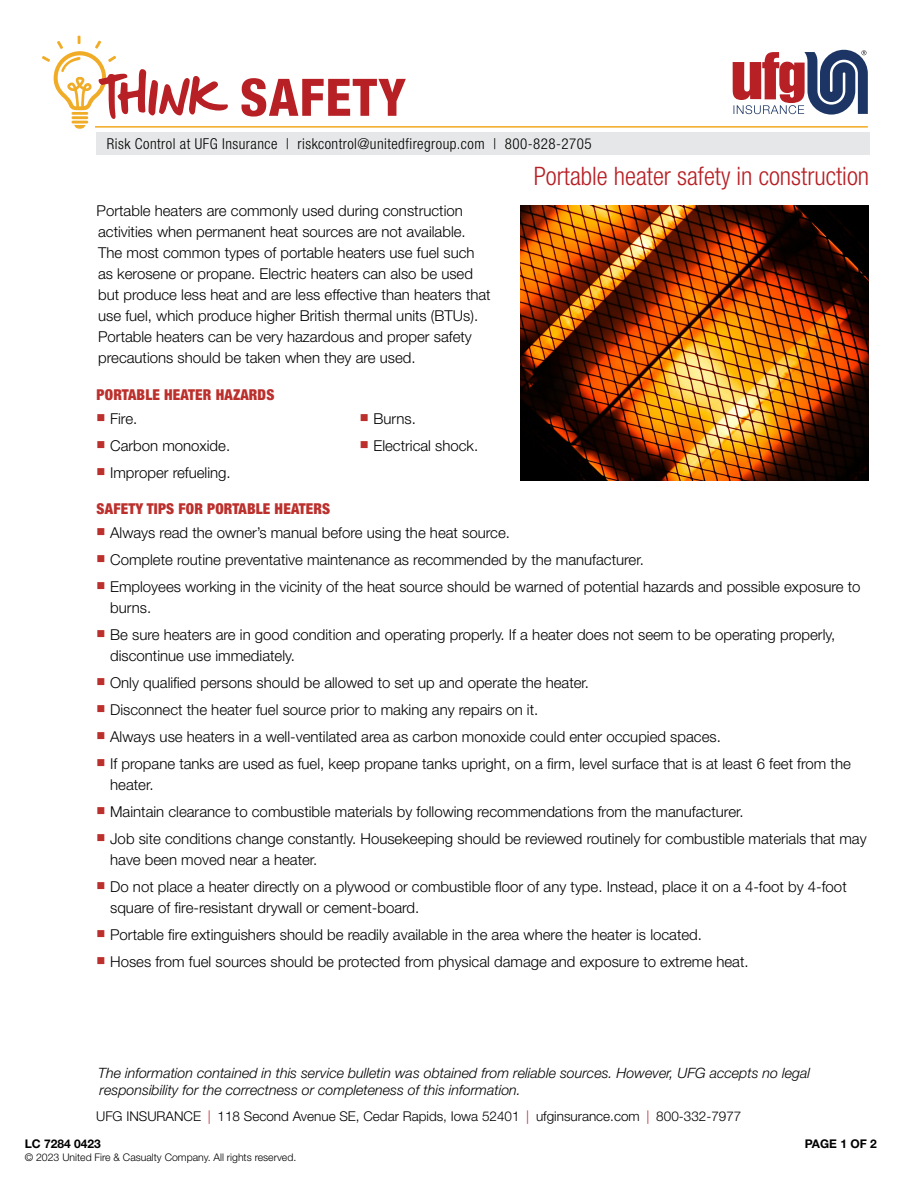
<style>
.page{position:relative;width:918px;height:1188px;background:#fff}
.page>*{position:absolute;margin:0;border:0;box-sizing:border-box;transform-origin:0 0}
.t1{font:800 condensed 51.75px "Helvetica Neue LT Std";letter-spacing:.02em;color:#b72025}
.t2{font:300 condensed 25.5px "Helvetica Neue LT Std";color:#b72025}
.t3{font:300 15px/21px "Helvetica Neue LT Std";color:#000}
.t4{font:300 condensed 15px "Helvetica Neue LT Std";letter-spacing:.03em;color:#000}
.t5{font:900 condensed 15px "Helvetica Neue LT Std";letter-spacing:.01em;color:#bb302c}
.t6{font:italic 300 14.25px/16.5px "Helvetica Neue LT Std";color:#000}
.t7{font:300 13.5px "Helvetica Neue LT Std";color:#000}
.t8{font:700 12px "Helvetica Neue LT Std";color:#000}
.t9{font:300 10.5px "Helvetica Neue LT Std";color:#000}
.s1{font-family:"DK More Or Less";font-weight:400;font-stretch:normal;font-size:57.9px}
.s2{color:#bb302c}
.s3{color:#b72025}
</style>
<div class="page">
<svg style="left:42px;top:36px;width:74px;height:93px"></svg>
<hr style="left:95px;top:126px;width:773px;height:2px;background:#f1ac27">
<svg style="left:733px;top:50px;width:135px;height:65px"></svg>
<div style="left:96px;top:133px;width:773px;height:22px;background:#e6e7e8"></div>
<img style="left:521px;top:206px;width:347px;height:274px">
<h1 class="t1" style="left:97px;top:65px;width:310px"><span class="s1">Think</span> SAFETY</h1>
<p class="t4" style="left:107px;top:135px;width:486px">Risk Control at UFG Insurance | riskcontrol@unitedfiregroup.com | 800-828-2705</p>
<p class="t3" style="left:97px;top:200px;width:396px">Portable heaters are commonly used during construction activities when permanent heat sources are not available.<br>The most common types of portable heaters use fuel such as kerosene or propane. Electric heaters can also be used but produce less heat and are less effective than heaters that use fuel, which produce higher British thermal units (BTUs).<br>Portable heaters can be very hazardous and proper safety precautions should be taken when they are used.</p>
<p class="t5" style="left:97px;top:385px;width:179px">PORTABLE HEATER HAZARDS</p>
<p class="t3" style="left:97px;top:408px;width:42px"><span class="s2">■</span> Fire.</p>
<p class="t3" style="left:97px;top:435px;width:135px"><span class="s2">■</span> Carbon monoxide.</p>
<p class="t3" style="left:97px;top:462px;width:136px"><span class="s2">■</span> Improper refueling.</p>
<p class="t3" style="left:360px;top:408px;width:58px"><span class="s2">■</span> Burns.</p>
<p class="t3" style="left:360px;top:435px;width:120px"><span class="s2">■</span> Electrical shock.</p>
<h2 class="t2" style="left:534px;top:161px;width:337px">Portable heater safety in construction</h2>
<p class="t5" style="left:97px;top:499px;width:235px">SAFETY TIPS FOR PORTABLE HEATERS</p>
<p class="t3" style="left:97px;top:522px;width:415px"><span class="s2">■</span> Always read the owner’s manual before using the heat source.</p>
<p class="t3" style="left:97px;top:549px;width:549px"><span class="s2">■</span> Complete routine preventative maintenance as recommended by the manufacturer.</p>
<p class="t3" style="left:110px;top:576px;width:752px;text-indent:-14px"><span class="s2">■</span> Employees working in the vicinity of the heat source should be warned of potential hazards and possible exposure to burns.</p>
<p class="t3" style="left:110px;top:624px;width:727px;text-indent:-14px"><span class="s2">■</span> Be sure heaters are in good condition and operating properly. If a heater does not seem to be operating properly, discontinue use immediately.</p>
<p class="t3" style="left:97px;top:672px;width:494px"><span class="s2">■</span> Only qualified persons should be allowed to set up and operate the heater.</p>
<p class="t3" style="left:97px;top:699px;width:443px"><span class="s2">■</span> Disconnect the heater fuel source prior to making any repairs on it.</p>
<p class="t3" style="left:97px;top:726px;width:626px"><span class="s2">■</span> Always use heaters in a well-ventilated area as carbon monoxide could enter occupied spaces.</p>
<p class="t3" style="left:110px;top:753px;width:742px;text-indent:-14px"><span class="s2">■</span> If propane tanks are used as fuel, keep propane tanks upright, on a firm, level surface that is at least 6 feet from the heater.</p>
<p class="t3" style="left:97px;top:801px;width:648px"><span class="s2">■</span> Maintain clearance to combustible materials by following recommendations from the manufacturer.</p>
<p class="t3" style="left:110px;top:828px;width:758px;text-indent:-14px"><span class="s2">■</span> Job site conditions change constantly. Housekeeping should be reviewed routinely for combustible materials that may have been moved near a heater.</p>
<p class="t3" style="left:110px;top:876px;width:738px;text-indent:-14px"><span class="s2">■</span> Do not place a heater directly on a plywood or combustible floor of any type. Instead, place it on a 4-foot by 4-foot square of fire-resistant drywall or cement-board.</p>
<p class="t3" style="left:97px;top:924px;width:607px"><span class="s2">■</span> Portable fire extinguishers should be readily available in the area where the heater is located.</p>
<p class="t3" style="left:97px;top:951px;width:654px"><span class="s2">■</span> Hoses from fuel sources should be protected from physical damage and exposure to extreme heat.</p>
<p class="t6" style="left:98px;top:1065px;width:713px">The information contained in this service bulletin was obtained from reliable sources. However, UFG accepts no legal responsibility for the correctness or completeness of this information.</p>
<p class="t7" style="left:96px;top:1108px;width:647px">UFG INSURANCE <span class="s3">|</span> 118 Second Avenue SE, Cedar Rapids, Iowa 52401 <span class="s3">|</span> ufginsurance.com <span class="s3">|</span> 800-332-7977</p>
<p class="t8" style="left:25px;top:1136px;width:78px">LC 7284 0423</p>
<p class="t9" style="left:25px;top:1151px;width:273px">© 2023 United Fire &amp; Casualty Company. All rights reserved.</p>
<p class="t8" style="left:805px;top:1136px;width:74px">PAGE 1 OF 2</p>
</div>
